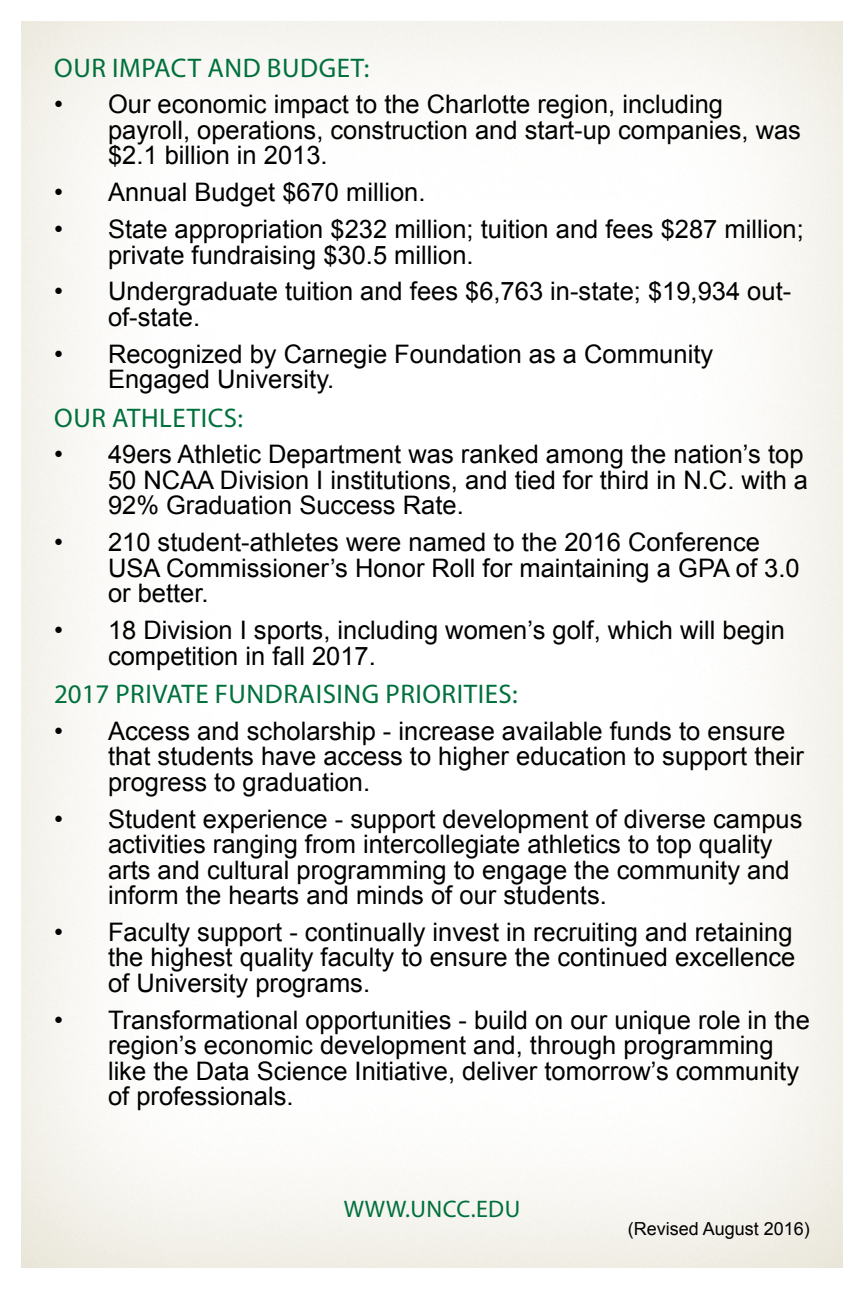
<style>
.page{position:relative;width:864px;height:1296px;background:#fff}
.page>*{position:absolute;margin:0;border:0;box-sizing:border-box;transform-origin:0 0}
.t1{font:27px "Myriad Pro";letter-spacing:.02em;color:#00703c}
.t2{font:25.5px/25.5px "Arial";color:#000}
.t3{font:24px "Myriad Pro";letter-spacing:.02em;color:#00703c}
.t4{font:18px "Arial";color:#000}
</style>
<div class="page">
<div style="left:0;top:0;width:864px;height:1268px;background:#a49660;opacity:.35"></div>
<p class="t1" style="left:54px;top:51px;width:317px">OUR IMPACT AND BUDGET:</p>
<p class="t2" style="left:108px;top:92px;width:695px;text-indent:-54px">• Our economic impact to the Charlotte region, including payroll, operations, construction and start-up companies, was $2.1 billion in 2013.</p>
<p class="t2" style="left:54px;top:180px;width:373px">• Annual Budget $670 million.</p>
<p class="t2" style="left:108px;top:217px;width:697px;text-indent:-54px">• State appropriation $232 million; tuition and fees $287 million; private fundraising $30.5 million.</p>
<p class="t2" style="left:108px;top:279px;width:685px;text-indent:-54px">• Undergraduate tuition and fees $6,763 in-state; $19,934 out&shy;of-state.</p>
<p class="t2" style="left:108px;top:341px;width:607px;text-indent:-54px">• Recognized by Carnegie Foundation as a Community<br>Engaged University.</p>
<p class="t1" style="left:54px;top:401px;width:190px">OUR ATHLETICS:</p>
<p class="t2" style="left:108px;top:442px;width:702px;text-indent:-54px">• 49ers Athletic Department was ranked among the nation’s top<br>50 NCAA Division I institutions, and tied for third in N.C. with a<br>92% Graduation Success Rate.</p>
<p class="t2" style="left:108px;top:530px;width:693px;text-indent:-54px">• 210 student-athletes were named to the 2016 Conference<br>USA Commissioner’s Honor Roll for maintaining a GPA of 3.0 or better.</p>
<p class="t2" style="left:108px;top:618px;width:678px;text-indent:-54px">• 18 Division I sports, including women’s golf, which will begin competition in fall 2017.</p>
<p class="t1" style="left:54px;top:677px;width:465px">2017 PRIVATE FUNDRAISING PRIORITIES:</p>
<p class="t2" style="left:108px;top:718px;width:697px;text-indent:-54px">• Access and scholarship - increase available funds to ensure that students have access to higher education to support their progress to graduation.</p>
<p class="t2" style="left:108px;top:806px;width:696px;text-indent:-54px">• Student experience - support development of diverse campus activities ranging from intercollegiate athletics to top quality arts and cultural programming to engage the community and inform the hearts and minds of our students.</p>
<p class="t2" style="left:108px;top:920px;width:689px;text-align:justify;text-indent:-54px">• Faculty support - continually invest in recruiting and retaining the highest quality faculty to ensure the continued excellence of University programs.</p>
<p class="t2" style="left:108px;top:1007px;width:703px;text-indent:-54px">• Transformational opportunities - build on our unique role in the region’s economic development and, through programming like the Data Science Initiative, deliver tomorrow’s community of professionals.</p>
<p class="t3" style="left:344px;top:1194px;width:178px">WWW.UNCC.EDU</p>
<p class="t4" style="left:628px;top:1217px;width:184px">(Revised August 2016)</p>
</div>
